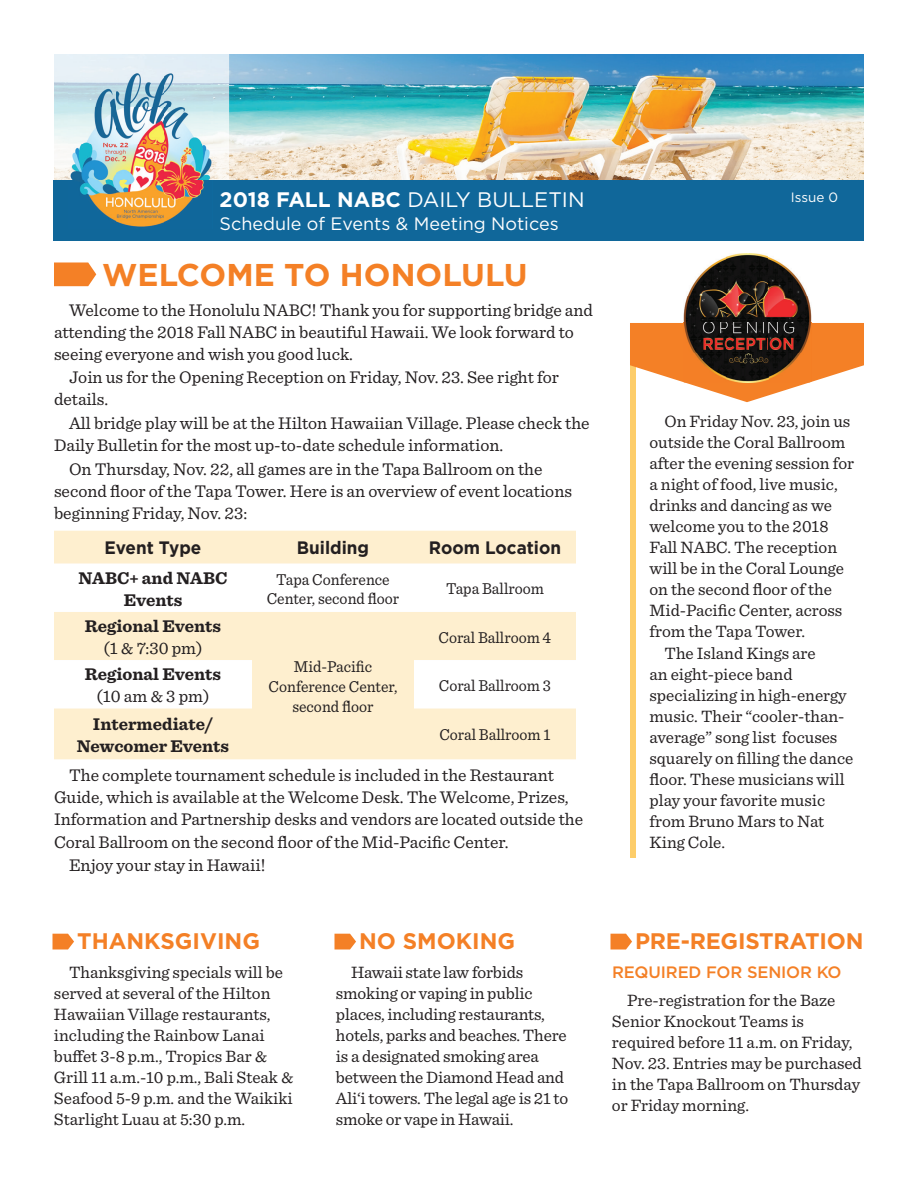
<style>
.page{position:relative;width:918px;height:1188px;background:#fff}
.page>*{position:absolute;margin:0;border:0;box-sizing:border-box;transform-origin:0 0}
.t1{font:700 31.5px "Gotham";color:#f48026}
.t2{font:700 22.5px "Gotham";color:#f48026}
.t3{font:21px "Gotham";color:#fff}
.t4{font:18px "Gotham";color:#fff}
.t5{font:700 18px "Gotham";color:#231f20;scale:.95 1}
.t6{font:17.7px "Sentinel";color:#231f20}
.t7{font:700 17.7px/22px "Sentinel";color:#231f20;text-align:center}
.t8{font:17.25px/21px "Sentinel";color:#231f20}
.t9{font:16.5px/19.8px "Sentinel";color:#231f20;text-align:center;scale:.95 1}
.t10{font:500 16.5px "Gotham";letter-spacing:-.01em;color:#f48026}
.t11{font:13.5px "Gotham";color:#fff}
.s1{font-weight:700}
</style>
<div class="page">
<svg style="left:54px;top:262px;width:42px;height:24px"></svg>
<div style="left:54px;top:531px;width:522px;height:228px;background:#feefcf"></div>
<svg style="left:54px;top:564px;width:522px;height:144px"></svg>
<div style="left:630px;top:351px;width:5px;height:507px;background:#fdcd6a"></div>
<img style="left:684px;top:254px;width:128px;height:69px">
<svg style="left:630px;top:323px;width:234px;height:79px"></svg>
<svg style="left:334px;top:934px;width:22px;height:16px"></svg>
<svg style="left:52px;top:934px;width:22px;height:16px"></svg>
<svg style="left:610px;top:934px;width:22px;height:16px"></svg>
<div style="left:54px;top:180px;width:810px;height:60px;background:#10679a"></div>
<img style="left:229px;top:54px;width:635px;height:126px">
<img style="left:54px;top:54px;width:175px;height:126px">
<img style="left:69px;top:72px;width:144px;height:155px">
<p class="t3" style="left:220px;top:186px;width:367px"><span class="s1">2018 FALL NABC</span> DAILY BULLETIN</p>
<p class="t4" style="left:220px;top:212px;width:341px">Schedule of Events &amp; Meeting Notices</p>
<h1 class="t1" style="left:102px;top:254px;width:427px">WELCOME TO HONOLULU</h1>
<p class="t6" style="left:69px;top:297px;width:526px">Welcome to the Honolulu NABC! Thank you for supporting bridge and</p>
<p class="t6" style="left:54px;top:319px;width:521px">attending the 2018 Fall NABC in beautiful Hawaii. We look forward to</p>
<p class="t6" style="left:54px;top:341px;width:301px">seeing everyone and wish you good luck.</p>
<p class="t6" style="left:69px;top:364px;width:492px">Join us for the Opening Reception on Friday, Nov. 23. See right for</p>
<p class="t6" style="left:54px;top:386px;width:56px">details.</p>
<p class="t6" style="left:69px;top:410px;width:522px">All bridge play will be at the Hilton Hawaiian Village. Please check the</p>
<p class="t6" style="left:54px;top:432px;width:451px">Daily Bulletin for the most up-to-date schedule information.</p>
<p class="t6" style="left:69px;top:455px;width:475px">On Thursday, Nov. 22, all games are in the Tapa Ballroom on the</p>
<p class="t6" style="left:54px;top:477px;width:520px">second floor of the Tapa Tower. Here is an overview of event locations</p>
<p class="t6" style="left:54px;top:500px;width:195px">beginning Friday, Nov. 23:</p>
<p class="t5" style="left:105px;top:536px;width:104px">Event Type</p>
<p class="t5" style="left:297px;top:536px;width:78px">Building</p>
<p class="t5" style="left:429px;top:536px;width:141px">Room Location</p>
<p class="t7" style="left:78px;top:566px;width:151px">NABC+ and NABC<br>Events</p>
<p class="t9" style="left:267px;top:568px;width:141px">Tapa Conference<br>Center, second floor</p>
<p class="t9" style="left:446px;top:578px;width:104px">Tapa Ballroom</p>
<p class="t7" style="left:85px;top:614px;width:138px">Regional Events</p>
<p class="t6" style="left:103px;top:635px;width:101px">(1 &amp; 7:30 pm)</p>
<p class="t9" style="left:269px;top:656px;width:137px">Mid-Pacific<br>Conference Center, second floor</p>
<p class="t9" style="left:439px;top:626px;width:120px">Coral Ballroom 4</p>
<p class="t7" style="left:85px;top:663px;width:138px">Regional Events</p>
<p class="t6" style="left:97px;top:683px;width:114px">(10 am &amp; 3 pm)</p>
<p class="t9" style="left:439px;top:674px;width:120px">Coral Ballroom 3</p>
<p class="t7" style="left:77px;top:712px;width:154px">Intermediate/<br>Newcomer Events</p>
<p class="t9" style="left:439px;top:724px;width:118px">Coral Ballroom 1</p>
<p class="t6" style="left:69px;top:762px;width:487px">The complete tournament schedule is included in the Restaurant</p>
<p class="t6" style="left:54px;top:784px;width:516px">Guide, which is available at the Welcome Desk. The Welcome, Prizes,</p>
<p class="t6" style="left:54px;top:806px;width:531px">Information and Partnership desks and vendors are located outside the</p>
<p class="t6" style="left:54px;top:828px;width:456px">Coral Ballroom on the second floor of the Mid-Pacific Center.</p>
<p class="t6" style="left:69px;top:852px;width:198px">Enjoy your stay in Hawaii!</p>
<p class="t11" style="left:791px;top:189px;width:49px">Issue 0</p>
<p class="t8" style="left:664px;top:409px;width:187px">On Friday Nov. 23, join us</p>
<p class="t8" style="left:649px;top:430px;width:197px">outside the Coral Ballroom</p>
<p class="t8" style="left:649px;top:451px;width:206px">after the evening session for</p>
<p class="t8" style="left:649px;top:472px;width:190px">a night of food, live music,</p>
<p class="t8" style="left:649px;top:493px;width:184px">drinks and dancing as we</p>
<p class="t8" style="left:649px;top:514px;width:181px">welcome you to the 2018</p>
<p class="t8" style="left:649px;top:535px;width:189px">Fall NABC. The reception</p>
<p class="t8" style="left:649px;top:556px;width:196px">will be in the Coral Lounge</p>
<p class="t8" style="left:649px;top:577px;width:184px">on the second floor of the</p>
<p class="t8" style="left:649px;top:598px;width:194px">Mid-Pacific Center, across</p>
<p class="t8" style="left:649px;top:619px;width:157px">from the Tapa Tower.</p>
<p class="t8" style="left:664px;top:642px;width:153px">The Island Kings are</p>
<p class="t8" style="left:649px;top:663px;width:145px">an eight-piece band</p>
<p class="t8" style="left:649px;top:684px;width:199px">specializing in high-energy</p>
<p class="t8" style="left:649px;top:705px;width:196px">music. Their “cooler-than-</p>
<p class="t8" style="left:649px;top:726px;width:189px">average” song list focuses</p>
<p class="t8" style="left:649px;top:747px;width:205px">squarely on filling the dance</p>
<p class="t8" style="left:649px;top:768px;width:197px">floor. These musicians will</p>
<p class="t8" style="left:649px;top:789px;width:177px">play your favorite music</p>
<p class="t8" style="left:649px;top:810px;width:176px">from Bruno Mars to Nat</p>
<p class="t8" style="left:649px;top:831px;width:77px">King Cole.</p>
<h2 class="t2" style="left:77px;top:927px;width:184px">THANKSGIVING</h2>
<p class="t8" style="left:54px;top:961px;width:241px;text-indent:15px">Thanksgiving specials will be served at several of the Hilton<br>Hawaiian Village restaurants, including the Rainbow Lanai buffet 3-8 p.m., Tropics Bar &amp;<br>Grill 11 a.m.-10 p.m., Bali Steak &amp;<br>Seafood 5-9 p.m. and the Waikiki<br>Starlight Luau at 5:30 p.m.</p>
<h2 class="t2" style="left:359px;top:927px;width:158px">NO SMOKING</h2>
<p class="t8" style="left:336px;top:961px;width:234px;text-indent:15px">Hawaii state law forbids smoking or vaping in public places, including restaurants, hotels, parks and beaches. There is a designated smoking area between the Diamond Head and<br>Ali‘i towers. The legal age is 21 to smoke or vape in Hawaii.</p>
<h2 class="t2" style="left:635px;top:927px;width:230px">PRE-REGISTRATION</h2>
<p class="t10" style="left:612px;top:961px;width:231px">REQUIRED FOR SENIOR KO</p>
<p class="t8" style="left:612px;top:989px;width:251px;text-indent:15px">Pre-registration for the Baze<br>Senior Knockout Teams is required before 11 a.m. on Friday,<br>Nov. 23. Entries may be purchased in the Tapa Ballroom on Thursday or Friday morning.</p>
</div>
